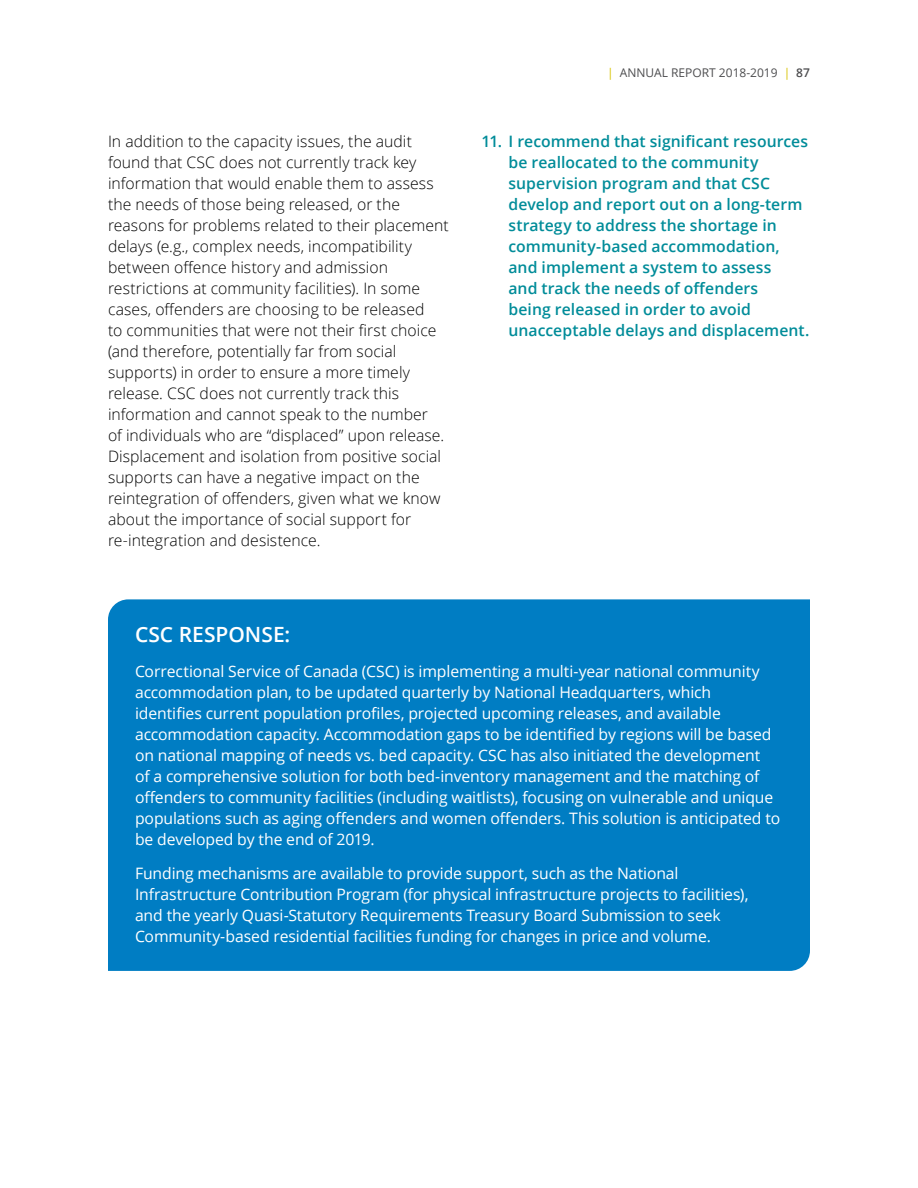
<style>
.page{position:relative;width:918px;height:1188px;background:#fff}
.page>*{position:absolute;margin:0;border:0;box-sizing:border-box;transform-origin:0 0}
.t1{font:600 21px "Open Sans";color:#fff}
.t2{font:15.75px/21px "Open Sans";letter-spacing:-.005em;color:#fff}
.t3{font:300 15.75px/21px "Open Sans";letter-spacing:.005em;color:#000}
.t4{font:600 15.75px/21px "Open Sans";letter-spacing:.005em;color:#008c99}
.t5{font:12px "Open Sans";color:#4d4d4f}
.s1{color:#d7c300}
.s2{font-weight:600}
</style>
<div class="page">
<div style="left:108px;top:599px;width:702px;height:372px;background:#007dc3"></div>
<p class="t5" style="left:607px;top:64px;width:204px"><span class="s1">|</span> ANNUAL REPORT 2018-2019 <span class="s1">|</span> <span class="s2">87</span></p>
<p class="t3" style="left:108px;top:130px;width:342px">In addition to the capacity issues, the audit found that CSC does not currently track key information that would enable them to assess the needs of those being released, or the reasons for problems related to their placement delays (e.g., complex needs, incompatibility between offence history and admission restrictions at community facilities). In some cases, offenders are choosing to be released<br>to communities that were not their first choice (and therefore, potentially far from social supports) in order to ensure a more timely release. CSC does not currently track this information and cannot speak to the number<br>of individuals who are “displaced” upon release.<br>Displacement and isolation from positive social supports can have a negative impact on the reintegration of offenders, given what we know about the importance of social support for re-integration and desistence.</p>
<p class="t4" style="left:508px;top:130px;width:303px;text-indent:-27px">11. I recommend that significant resources be reallocated to the community supervision program and that CSC develop and report out on a long-term strategy to address the shortage in community-based accommodation, and implement a system to assess<br>and track the needs of offenders<br>being released in order to avoid unacceptable delays and displacement.</p>
<h1 class="t1" style="left:135px;top:620px;width:157px">CSC RESPONSE:</h1>
<p class="t2" style="left:135px;top:660px;width:647px">Correctional Service of Canada (CSC) is implementing a multi-year national community accommodation plan, to be updated quarterly by National Headquarters, which identifies current population profiles, projected upcoming releases, and available accommodation capacity. Accommodation gaps to be identified by regions will be based on national mapping of needs vs. bed capacity. CSC has also initiated the development<br>of a comprehensive solution for both bed-inventory management and the matching of offenders to community facilities (including waitlists), focusing on vulnerable and unique populations such as aging offenders and women offenders. This solution is anticipated to be developed by the end of 2019.</p>
<p class="t2" style="left:135px;top:863px;width:615px">Funding mechanisms are available to provide support, such as the National Infrastructure Contribution Program (for physical infrastructure projects to facilities), and the yearly Quasi-Statutory Requirements Treasury Board Submission to seek Community-based residential facilities funding for changes in price and volume.</p>
</div>
